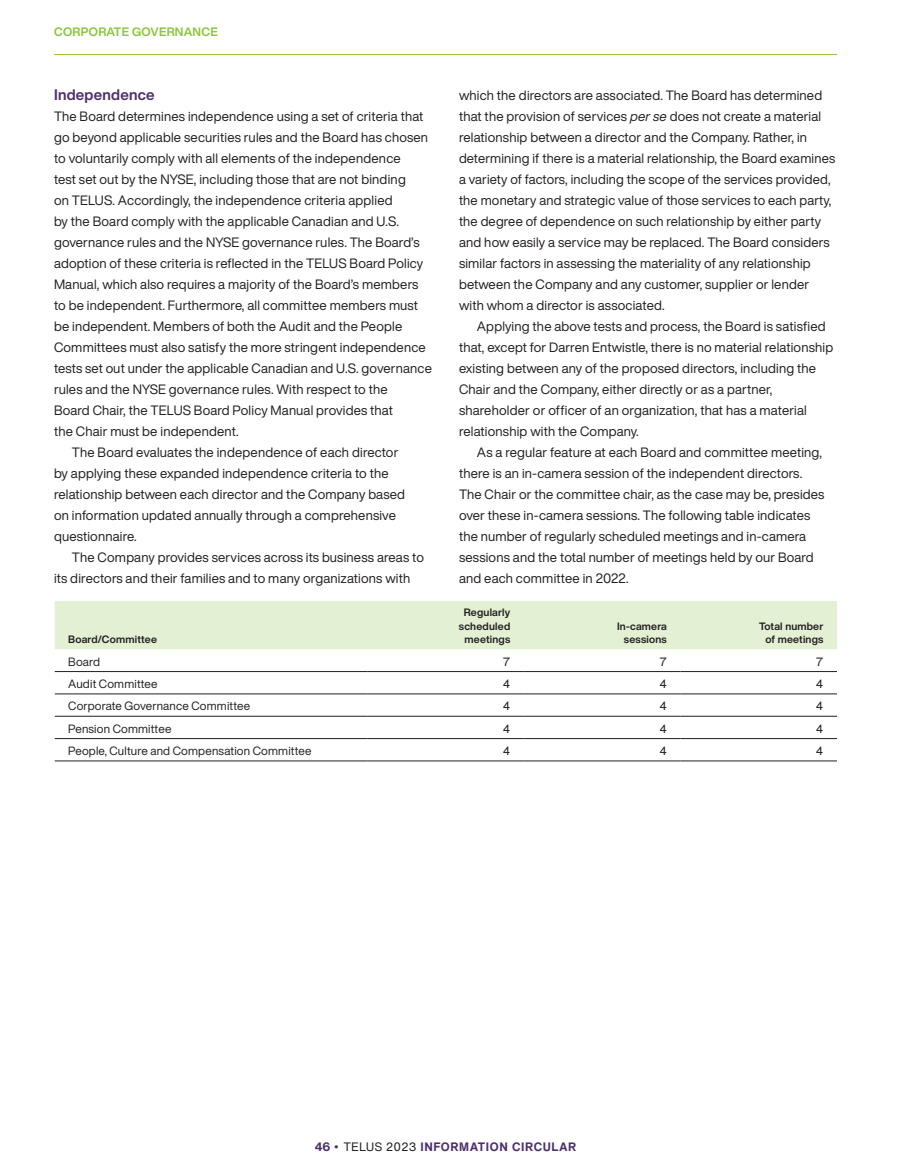
<style>
.page{position:relative;width:918px;height:1175px;background:#fff}
.page>*{position:absolute;margin:0;border:0;box-sizing:border-box;transform-origin:0 0}
.e21_Body_Subhead_10{font:700 15px "Helvetica Now Display SA";letter-spacing:.015em;color:#4d2e6d}
.e22__Body{font:13.35px/21px "Helvetica Now Display";letter-spacing:.015em;color:#231f20}
.t1{font:700 12px "Helvetica Now Text SA";letter-spacing:.05em;color:#4d2e6d}
.e21_Page_Tab{font:700 12px "Helvetica Now Display";letter-spacing:.025em;color:#8bc63e}
.e22_Table_Body_Displ{font:11.85px "Helvetica Now Display";letter-spacing:.015em;color:#231f20}
.e22_Table_Body_HELNO{font:11.85px "Helvetica Now Text";color:#231f20}
.e22_Table_Head_Black{font:700 10.5px/13.5px "Helvetica Now Display";letter-spacing:.02em;color:#231f20;text-align:right}
.s1{font-style:italic}
.s2{font-size:15px}
.s3{font-weight:400;color:#231f20}
</style>
<div class="page">
<hr style="left:54px;top:54px;width:783px;height:1px;background:#8bc63e">
<div style="left:55px;top:601px;width:782px;height:48px;background:#e4f0d4"></div>
<hr style="left:367px;top:671px;width:157px;height:1px;background:#231f20">
<hr style="left:524px;top:671px;width:156px;height:1px;background:#231f20">
<hr style="left:680px;top:671px;width:157px;height:1px;background:#231f20">
<hr style="left:55px;top:693px;width:312px;height:1px;background:#231f20">
<hr style="left:367px;top:693px;width:157px;height:1px;background:#231f20">
<hr style="left:524px;top:693px;width:156px;height:1px;background:#231f20">
<hr style="left:680px;top:693px;width:157px;height:1px;background:#231f20">
<hr style="left:55px;top:716px;width:312px;height:1px;background:#231f20">
<hr style="left:367px;top:716px;width:157px;height:1px;background:#231f20">
<hr style="left:524px;top:716px;width:156px;height:1px;background:#231f20">
<hr style="left:680px;top:716px;width:157px;height:1px;background:#231f20">
<hr style="left:55px;top:738px;width:312px;height:1px;background:#231f20">
<hr style="left:367px;top:738px;width:157px;height:1px;background:#231f20">
<hr style="left:524px;top:738px;width:156px;height:1px;background:#231f20">
<hr style="left:680px;top:738px;width:157px;height:1px;background:#231f20">
<hr style="left:55px;top:760px;width:312px;height:1px;background:#231f20">
<hr style="left:367px;top:760px;width:157px;height:1px;background:#231f20">
<hr style="left:524px;top:760px;width:156px;height:1px;background:#231f20">
<hr style="left:680px;top:760px;width:157px;height:1px;background:#231f20">
<hr style="left:55px;top:671px;width:312px;height:1px;background:#231f20">
<p class="e21_Page_Tab" style="left:54px;top:24px;width:165px">CORPORATE GOVERNANCE</p>
<p class="e21_Body_Subhead_10" style="left:54px;top:84px;width:102px">Independence</p>
<p class="e22__Body" style="left:54px;top:105px;width:379px">The Board determines independence using a set of criteria that go beyond applicable securities rules and the Board has chosen to voluntarily comply with all elements of the independence<br>test set out by the NYSE, including those that are not binding<br>on TELUS. Accordingly, the independence criteria applied<br>by the Board comply with the applicable Canadian and U.S. governance rules and the NYSE governance rules. The Board’s adoption of these criteria is reflected in the TELUS Board Policy Manual, which also requires a majority of the Board’s members to be independent. Furthermore, all committee members must be independent. Members of both the Audit and the People Committees must also satisfy the more stringent independence tests set out under the applicable Canadian and U.S. governance rules and the NYSE governance rules. With respect to the<br>Board Chair, the TELUS Board Policy Manual provides that<br>the Chair must be independent.</p>
<p class="e22__Body" style="left:54px;top:441px;width:353px;text-indent:18px">The Board evaluates the independence of each director by applying these expanded independence criteria to the relationship between each director and the Company based on information updated annually through a comprehensive questionnaire.</p>
<p class="e22__Body" style="left:54px;top:546px;width:372px;text-indent:18px">The Company provides services across its business areas to its directors and their families and to many organizations with</p>
<p class="e22_Table_Head_Black" style="left:68px;top:632px;width:90px">Board/Committee</p>
<p class="e22__Body" style="left:459px;top:84px;width:378px">which the directors are associated. The Board has determined that the provision of services <span class="s1">per se</span> does not create a material relationship between a director and the Company. Rather, in determining if there is a material relationship, the Board examines a variety of factors, including the scope of the services provided, the monetary and strategic value of those services to each party, the degree of dependence on such relationship by either party and how easily a service may be replaced. The Board considers similar factors in assessing the materiality of any relationship between the Company and any customer, supplier or lender with whom a director is associated.</p>
<p class="e22__Body" style="left:459px;top:315px;width:376px;text-indent:18px">Applying the above tests and process, the Board is satisfied that, except for Darren Entwistle, there is no material relationship existing between any of the proposed directors, including the Chair and the Company, either directly or as a partner, shareholder or officer of an organization, that has a material relationship with the Company.</p>
<p class="e22__Body" style="left:459px;top:441px;width:367px;text-indent:18px">As a regular feature at each Board and committee meeting, there is an in-camera session of the independent directors.<br>The Chair or the committee chair, as the case may be, presides over these in-camera sessions. The following table indicates the number of regularly scheduled meetings and in-camera sessions and the total number of meetings held by our Board and each committee in 2022.</p>
<p class="e22_Table_Head_Black" style="left:459px;top:605px;width:53px;text-align:center">Regularly scheduled meetings</p>
<p class="e22_Table_Head_Black" style="left:617px;top:619px;width:51px">In-camera sessions</p>
<p class="e22_Table_Head_Black" style="left:759px;top:619px;width:66px">Total number of meetings</p>
<p class="e22_Table_Body_Displ" style="left:68px;top:653px;width:33px">Board</p>
<p class="e22_Table_Body_HELNO" style="left:503px;top:653px;width:9px">7</p>
<p class="e22_Table_Body_HELNO" style="left:659px;top:653px;width:9px">7</p>
<p class="e22_Table_Body_HELNO" style="left:816px;top:653px;width:9px">7</p>
<p class="e22_Table_Body_Displ" style="left:68px;top:675px;width:91px">Audit Committee</p>
<p class="e22_Table_Body_HELNO" style="left:503px;top:675px;width:9px">4</p>
<p class="e22_Table_Body_HELNO" style="left:659px;top:675px;width:9px">4</p>
<p class="e22_Table_Body_HELNO" style="left:816px;top:675px;width:9px">4</p>
<p class="e22_Table_Body_Displ" style="left:68px;top:698px;width:184px">Corporate Governance Committee</p>
<p class="e22_Table_Body_HELNO" style="left:503px;top:698px;width:9px">4</p>
<p class="e22_Table_Body_HELNO" style="left:659px;top:698px;width:9px">4</p>
<p class="e22_Table_Body_HELNO" style="left:816px;top:698px;width:9px">4</p>
<p class="e22_Table_Body_Displ" style="left:68px;top:720px;width:105px">Pension Committee</p>
<p class="e22_Table_Body_HELNO" style="left:503px;top:720px;width:9px">4</p>
<p class="e22_Table_Body_HELNO" style="left:659px;top:720px;width:9px">4</p>
<p class="e22_Table_Body_HELNO" style="left:816px;top:720px;width:9px">4</p>
<p class="e22_Table_Body_Displ" style="left:68px;top:742px;width:245px">People, Culture and Compensation Committee</p>
<p class="e22_Table_Body_HELNO" style="left:503px;top:742px;width:9px">4</p>
<p class="e22_Table_Body_HELNO" style="left:659px;top:742px;width:9px">4</p>
<p class="e22_Table_Body_HELNO" style="left:816px;top:742px;width:9px">4</p>
<p class="t1" style="left:315px;top:1139px;width:263px">46 <span class="s2">•</span> <span class="s3">TELUS 2023</span> INFORMATION CIRCULAR</p>
</div>
